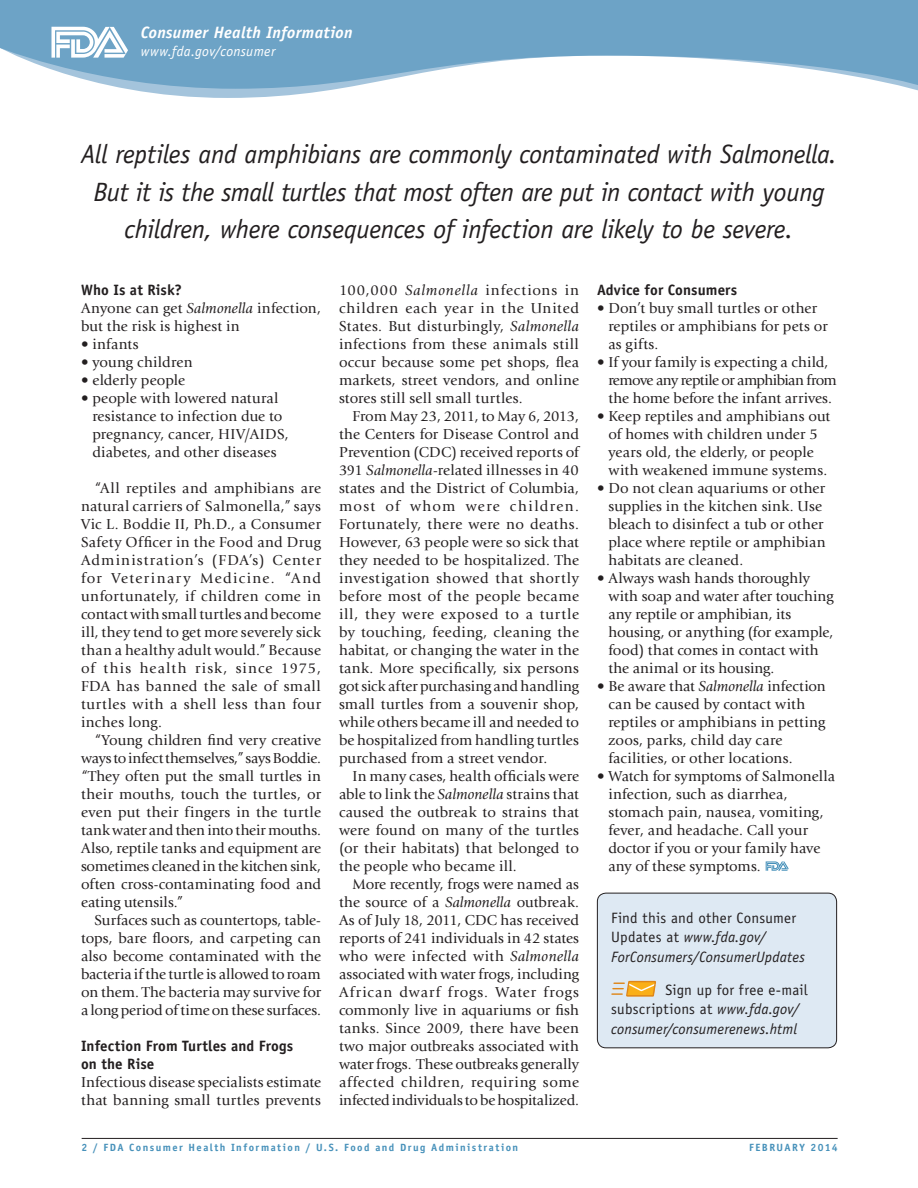
<style>
.page{position:relative;width:918px;height:1188px;background:#fff}
.page>*{position:absolute;margin:0;border:0;box-sizing:border-box;transform-origin:0 0}
.Pull_Quotes_Call-out{font:italic 26.55px/37.5px "Officina Sans Std";letter-spacing:-.015em;color:#231f20;text-align:center}
.t1{font:italic 700 16.5px "Officina Sans Std";letter-spacing:.015em;color:#fff}
.Body_Text{font:15px/18px "Giovanni Std";letter-spacing:.005em;color:#231f20}
.t2{font:italic 15px/19.5px "Officina Sans Std";letter-spacing:.01em;color:#231f20}
.Sub-Heads{font:700 15px/18px "Officina Sans Std";letter-spacing:.005em;color:#231f20}
.t3{font:italic 14.25px "Officina Sans Std";letter-spacing:.025em;color:#fff}
.t4{font:700 10.5px "Officina Sans Std";letter-spacing:.14em;color:#4791ba}
.s1{font-style:italic}
.s2{font-style:normal}
</style>
<div class="page">
<svg style="left:128px;top:89px;width:790px;height:9px"></svg>
<svg style="left:0;top:0;width:918px;height:89px;fill:#6da3c6"></svg>
<svg style="left:51px;top:27px;width:76px;height:31px"></svg>
<div style="left:597px;top:893px;width:240px;height:155px;background:#dee9f3;border-radius:9px"></div>
<svg style="left:612px;top:980px;width:44px;height:17px"></svg>
<div style="left:597px;top:893px;width:240px;height:155px;border:1px solid #231f20;border-radius:9px"></div>
<hr style="left:82px;top:1138px;width:756px;height:1px;background:#231f20">
<svg style="left:766px;top:861px;width:23px;height:10px"></svg>
<p class="t1" style="left:141px;top:22px;width:213px">Consumer Health Information</p>
<p class="t3" style="left:141px;top:43px;width:136px">www.fda.gov/consumer</p>
<p class="Pull_Quotes_Call-out" style="left:81px;top:136px;width:758px">All reptiles and amphibians are commonly contaminated with Salmonella.<br>But it is the small turtles that most often are put in contact with young children, where consequences of infection are likely to be severe.</p>
<p class="Sub-Heads" style="left:81px;top:281px;width:103px">Who Is at Risk?</p>
<p class="Body_Text" style="left:81px;top:299px;width:241px">Anyone can get <span class="s1">Salmonella</span> infection, but the risk is highest in</p>
<p class="Body_Text" style="left:81px;top:335px;width:59px">• infants</p>
<p class="Body_Text" style="left:81px;top:353px;width:113px">• young children</p>
<p class="Body_Text" style="left:81px;top:371px;width:106px">• elderly people</p>
<p class="Body_Text" style="left:92px;top:389px;width:198px;text-indent:-11px">• people with lowered natural resistance to infection due to pregnancy, cancer, HIV/AIDS, diabetes, and other diseases</p>
<p class="Body_Text" style="left:81px;top:479px;width:242px;text-align:justify;text-indent:14px">“All reptiles and amphibians are natural carriers of Salmonella,” says Vic L. Boddie II, Ph.D., a Consumer Safety Officer in the Food and Drug Administration’s (FDA’s) Center for Veterinary Medicine. “And unfortunately, if children come in contact with small turtles and become ill, they tend to get more severely sick than a healthy adult would.” Because of this health risk, since 1975, FDA has banned the sale of small turtles with a shell less than four inches long.</p>
<p class="Body_Text" style="left:81px;top:731px;width:242px;text-align:justify;text-indent:14px">“Young children find very creative ways to infect themselves,” says Boddie. “They often put the small turtles in their mouths, touch the turtles, or even put their fingers in the turtle tank water and then into their mouths.<br>Also, reptile tanks and equipment are sometimes cleaned in the kitchen sink, often cross-contaminating food and eating utensils.”</p>
<p class="Body_Text" style="left:81px;top:911px;width:242px;text-align:justify;text-indent:14px">Surfaces such as countertops, table&shy;tops, bare floors, and carpeting can also become contaminated with the bacteria if the turtle is allowed to roam on them. The bacteria may survive for a long period of time on these surfaces.</p>
<p class="Sub-Heads" style="left:81px;top:1037px;width:214px">Infection From Turtles and Frogs on the Rise</p>
<p class="Body_Text" style="left:81px;top:1073px;width:242px">Infectious disease specialists estimate that banning small turtles prevents</p>
<p class="Body_Text" style="left:339px;top:281px;width:242px;text-align:justify">100,000 <span class="s1">Salmonella</span> infections in children each year in the United States. But disturbingly, <span class="s1">Salmonella </span>infections from these animals still occur because some pet shops, flea markets, street vendors, and online stores still sell small turtles.</p>
<p class="Body_Text" style="left:339px;top:407px;width:242px;text-align:justify;text-indent:14px">From May 23, 2011, to May 6, 2013, the Centers for Disease Control and Prevention (CDC) received reports of 391 <span class="s1">Salmonella</span>-related illnesses in 40 states and the District of Columbia, most of whom were children.<br>Fortunately, there were no deaths.<br>However, 63 people were so sick that they needed to be hospitalized. The investigation showed that shortly before most of the people became ill, they were exposed to a turtle by touching, feeding, cleaning the habitat, or changing the water in the tank. More specifically, six persons got sick after purchasing and handling small turtles from a souvenir shop, while others became ill and needed to be hospitalized from handling turtles purchased from a street vendor.</p>
<p class="Body_Text" style="left:339px;top:767px;width:242px;text-align:justify;text-indent:14px">In many cases, health officials were able to link the <span class="s1">Salmonella</span> strains that caused the outbreak to strains that were found on many of the turtles (or their habitats) that belonged to the people who became ill.</p>
<p class="Body_Text" style="left:339px;top:875px;width:242px;text-align:justify;text-indent:14px">More recently, frogs were named as the source of a <span class="s1">Salmonella</span> outbreak.<br>As of July 18, 2011, CDC has received reports of 241 individuals in 42 states who were infected with <span class="s1">Salmonella </span>associated with water frogs, including African dwarf frogs. Water frogs commonly live in aquariums or fish tanks. Since 2009, there have been two major outbreaks associated with water frogs. These outbreaks generally affected children, requiring some infected individuals to be hospitalized.</p>
<p class="Sub-Heads" style="left:597px;top:281px;width:142px">Advice for Consumers</p>
<p class="Body_Text" style="left:608px;top:299px;width:221px;text-indent:-11px">• Don’t buy small turtles or other reptiles or amphibians for pets or as gifts.</p>
<p class="Body_Text" style="left:608px;top:353px;width:230px;text-indent:-11px">• If your family is expecting a child, remove any reptile or amphibian from the home before the infant arrives.</p>
<p class="Body_Text" style="left:597px;top:407px;width:235px;text-align:center">• Keep reptiles and amphibians out of homes with children under 5 years old, the elderly, or people with weakened immune systems.</p>
<p class="Body_Text" style="left:608px;top:479px;width:219px;text-indent:-11px">• Do not clean aquariums or other supplies in the kitchen sink. Use bleach to disinfect a tub or other place where reptile or amphibian habitats are cleaned.</p>
<p class="Body_Text" style="left:608px;top:569px;width:227px;text-indent:-11px">• Always wash hands thoroughly with soap and water after touching any reptile or amphibian, its housing, or anything (for example, food) that comes in contact with the animal or its housing.</p>
<p class="Body_Text" style="left:608px;top:677px;width:219px;text-indent:-11px">• Be aware that <span class="s1">Salmonella</span> infection can be caused by contact with reptiles or amphibians in petting zoos, parks, child day care facilities, or other locations.</p>
<p class="Body_Text" style="left:608px;top:767px;width:228px;text-indent:-11px">• Watch for symptoms of Salmonella infection, such as diarrhea, stomach pain, nausea, vomiting, fever, and headache. Call your doctor if you or your family have any of these symptoms.</p>
<p class="t2" style="left:611px;top:908px;width:195px"><span class="s2">Find this and other Consumer<br>Updates at</span> www.fda.gov/<br>ForConsumers/ConsumerUpdates</p>
<p class="t2" style="left:611px;top:980px;width:198px;text-indent:54px"><span class="s2">Sign up for free e-mail subscriptions at</span> www.fda.gov/ consumer/consumerenews.html</p>
<p class="t4" style="left:82px;top:1141px;width:438px">2 / FDA Consumer Health Information / U.S. Food and Drug Administration</p>
<p class="t4" style="left:749px;top:1141px;width:90px">FEBRUARY 2014</p>
</div>
